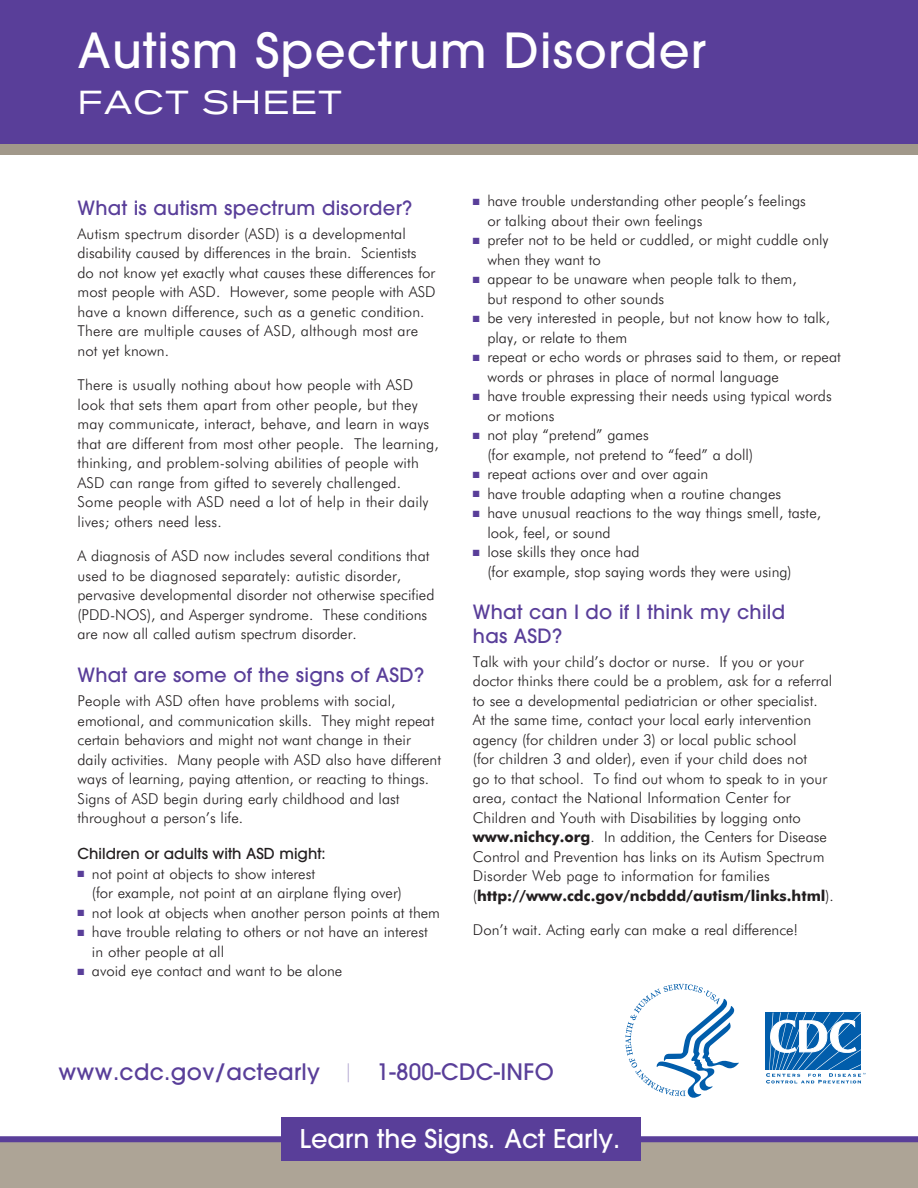
<style>
.page{position:relative;width:918px;height:1188px;background:#fff}
.page>*{position:absolute;margin:0;border:0;box-sizing:border-box;transform-origin:0 0}
.t1{font:500 48px "Avant Garde";letter-spacing:.025em;color:#fff}
.t2{font:expanded 33px "Akzidenz Grotesk BE";letter-spacing:.05em;color:#fff}
.t3{font:500 25.65px "Avant Garde";color:#fff}
.t4{font:500 22.5px "Avant Garde";letter-spacing:.015em;color:#593e99}
.t5{font:500 19.5px/23.4px "Avant Garde";letter-spacing:.015em;color:#593e99}
.t6{font:300 15px/19.5px "Futura BT";color:#231f20}
.t7{font:500 15px "Avant Garde";color:#231f20}
.s1{color:#593e99}
.s2{font-weight:700}
.s3{font-weight:200;color:#9c8dc3}
</style>
<div class="page">
<div style="left:0;top:0;width:918px;height:151px;background:#593e99"></div>
<div style="left:0;top:144px;width:918px;height:11px;background:#a1988a"></div>
<div style="left:0;top:1140px;width:918px;height:48px;background:#ada496"></div>
<div style="left:0;top:1136px;width:918px;height:6px;background:#593e99"></div>
<div style="left:281px;top:1117px;width:359px;height:44px;background:#593e99"></div>
<svg style="left:765px;top:1012px;width:96px;height:58px"></svg>
<svg style="left:766px;top:1013px;width:100px;height:71px"></svg>
<svg style="left:625px;top:984px;width:114px;height:114px"></svg>
<p class="t1" style="left:78px;top:21px;width:630px">Autism Spectrum Disorder</p>
<p class="t2" style="left:78px;top:84px;width:265px">FACT SHEET</p>
<p class="t5" style="left:78px;top:196px;width:336px">What is autism spectrum disorder?</p>
<p class="t6" style="left:78px;top:223px;width:360px">Autism spectrum disorder (ASD) is a developmental disability caused by differences in the brain. Scientists do not know yet exactly what causes these differences for most people with ASD. However, some people with ASD have a known difference, such as a genetic condition.<br>There are multiple causes of ASD, although most are not yet known.</p>
<p class="t6" style="left:78px;top:375px;width:363px">There is usually nothing about how people with ASD look that sets them apart from other people, but they may communicate, interact, behave, and learn in ways that are different from most other people. The learning, thinking, and problem-solving abilities of people with ASD can range from gifted to severely challenged.<br>Some people with ASD need a lot of help in their daily lives; others need less.</p>
<p class="t6" style="left:78px;top:546px;width:358px">A diagnosis of ASD now includes several conditions that used to be diagnosed separately: autistic disorder, pervasive developmental disorder not otherwise specified (PDD-NOS), and Asperger syndrome. These conditions are now all called autism spectrum disorder.</p>
<p class="t5" style="left:78px;top:663px;width:348px">What are some of the signs of ASD?</p>
<p class="t6" style="left:78px;top:691px;width:365px">People with ASD often have problems with social, emotional, and communication skills. They might repeat certain behaviors and might not want change in their daily activities. Many people with ASD also have different ways of learning, paying attention, or reacting to things.<br>Signs of ASD begin during early childhood and last throughout a person’s life.</p>
<p class="t7" style="left:78px;top:845px;width:250px">Children or adults with ASD might:</p>
<p class="t6" style="left:92px;top:864px;width:311px;text-indent:-14px"><span class="s1">■</span> not point at objects to show interest<br>(for example, not point at an airplane flying over)</p>
<p class="t6" style="left:78px;top:903px;width:364px"><span class="s1">■</span> not look at objects when another person points at them</p>
<p class="t6" style="left:92px;top:922px;width:337px;text-indent:-14px"><span class="s1">■</span> have trouble relating to others or not have an interest in other people at all</p>
<p class="t6" style="left:78px;top:961px;width:266px"><span class="s1">■</span> avoid eye contact and want to be alone</p>
<p class="t6" style="left:487px;top:191px;width:320px;text-indent:-14px"><span class="s1">■</span> have trouble understanding other people’s feelings or talking about their own feelings</p>
<p class="t6" style="left:487px;top:230px;width:343px;text-indent:-14px"><span class="s1">■</span> prefer not to be held or cuddled, or might cuddle only when they want to</p>
<p class="t6" style="left:487px;top:269px;width:311px;text-indent:-14px"><span class="s1">■</span> appear to be unaware when people talk to them, but respond to other sounds</p>
<p class="t6" style="left:487px;top:308px;width:344px;text-indent:-14px"><span class="s1">■</span> be very interested in people, but not know how to talk, play, or relate to them</p>
<p class="t6" style="left:487px;top:347px;width:355px;text-indent:-14px"><span class="s1">■</span> repeat or echo words or phrases said to them, or repeat words or phrases in place of normal language</p>
<p class="t6" style="left:487px;top:386px;width:346px;text-indent:-14px"><span class="s1">■</span> have trouble expressing their needs using typical words or motions</p>
<p class="t6" style="left:487px;top:425px;width:267px;text-indent:-14px"><span class="s1">■</span> not play “pretend” games<br>(for example, not pretend to “feed” a doll)</p>
<p class="t6" style="left:473px;top:464px;width:237px"><span class="s1">■</span> repeat actions over and over again</p>
<p class="t6" style="left:473px;top:483px;width:310px"><span class="s1">■</span> have trouble adapting when a routine changes</p>
<p class="t6" style="left:487px;top:503px;width:335px;text-indent:-14px"><span class="s1">■</span> have unusual reactions to the way things smell, taste, look, feel, or sound</p>
<p class="t6" style="left:487px;top:542px;width:306px;text-indent:-14px"><span class="s1">■</span> lose skills they once had<br>(for example, stop saying words they were using)</p>
<p class="t5" style="left:473px;top:601px;width:314px">What can I do if I think my child has ASD?</p>
<p class="t6" style="left:473px;top:652px;width:363px">Talk with your child’s doctor or nurse. If you or your doctor thinks there could be a problem, ask for a referral to see a developmental pediatrician or other specialist.<br>At the same time, contact your local early intervention agency (for children under 3) or local public school<br>(for children 3 and older), even if your child does not<br>go to that school. To find out whom to speak to in your area, contact the National Information Center for Children and Youth with Disabilities by logging onto <span class="s2">www.nichcy.org</span>. In addition, the Centers for Disease Control and Prevention has links on its Autism Spectrum Disorder Web page to information for families (<span class="s2">http://www.cdc.gov/ncbddd/autism/links.html</span>).</p>
<p class="t6" style="left:473px;top:920px;width:327px">Don’t wait. Acting early can make a real difference!</p>
<p class="t4" style="left:58px;top:1058px;width:497px">www.cdc.gov/actearly <span class="s3">|</span> 1-800-CDC-INFO</p>
<p class="t3" style="left:300px;top:1123px;width:322px">Learn the Signs. Act Early.</p>
</div>
